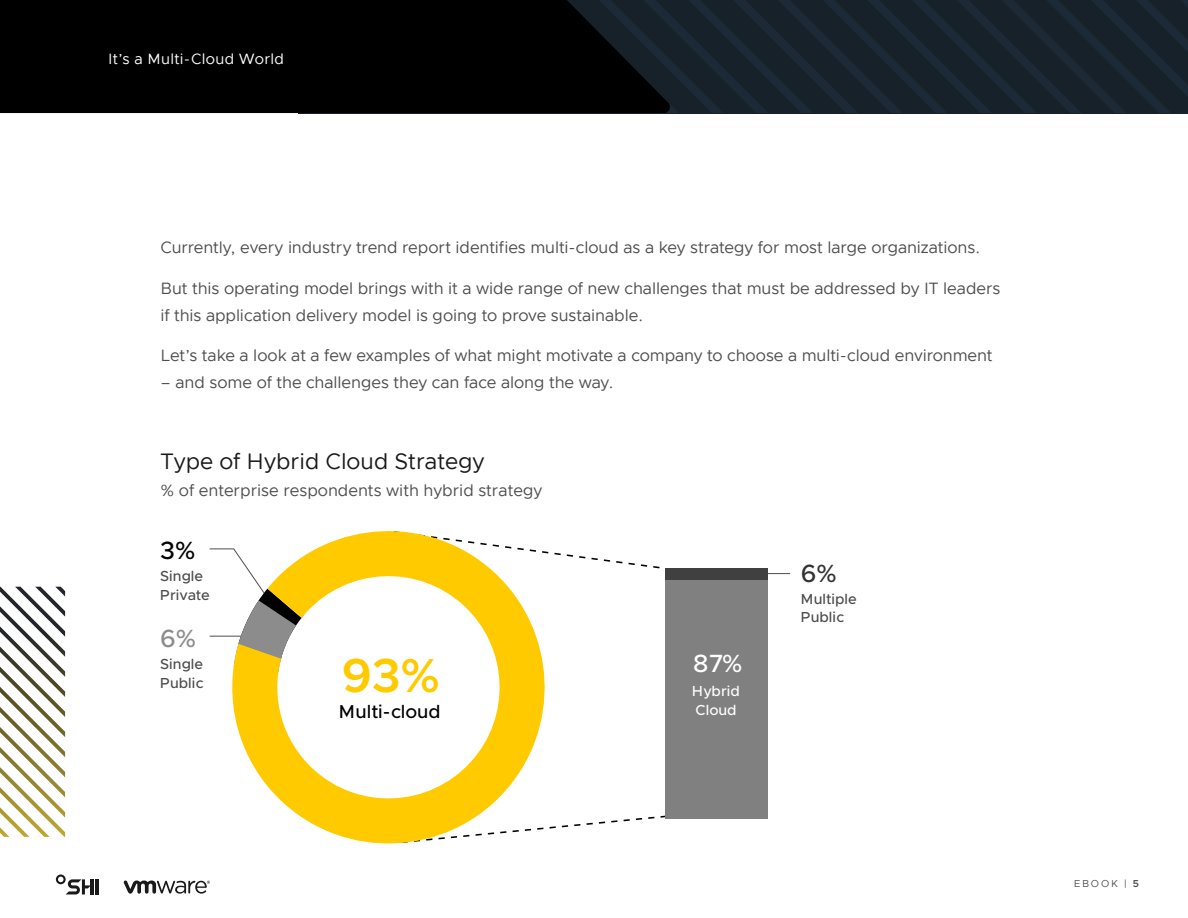
<style>
.page{position:relative;width:1188px;height:918px;background:#fff}
.page>*{position:absolute;margin:0;border:0;box-sizing:border-box;transform-origin:0 0}
.t1{font:600 48px "Metropolis";color:#ffca00}
.t2{font:500 25.05px "Metropolis";color:#fff}
.t3{font:500 25.05px "Metropolis";color:#8c8c8c}
.t4{font:500 25.05px "Metropolis";color:#000}
.t5{font:500 25.05px "Metropolis";color:#333}
.t6{font:22.5px "Metropolis";color:#1a1a1a}
.t7{font:500 18.75px "Metropolis";color:#000}
.t8{font:16.5px/27px "Metropolis";letter-spacing:-.005em;color:#4d4e4f}
.t9{font:15px "Metropolis";letter-spacing:.02em;color:#fff}
.t10{font:500 14.55px/18.8px "Metropolis";color:#4c4c4e}
.t11{font:500 14.55px/18.8px "Metropolis";color:#fff}
.t12{font:10.2px "Metropolis";letter-spacing:.17em;color:#4d4d4f}
.s1{font-weight:600}
</style>
<div class="page">
<svg style="left:672px;top:0;width:516px;height:113px;background:#18232c"></svg>
<svg style="left:0;top:0;width:672px;height:113px;background:#010203"></svg>
<svg style="left:123px;top:880px;width:87px;height:14px"></svg>
<hr style="left:96px;top:879px;width:3px;height:15px;background:#1a1a1a">
<svg style="left:56px;top:874px;width:35px;height:20px"></svg>
<hr style="left:91px;top:879px;width:3px;height:15px;background:#1a1a1a">
<svg style="left:566px;top:554px;width:94px;height:15px"></svg>
<svg style="left:562px;top:815px;width:103px;height:13px"></svg>
<hr style="left:750px;top:573px;width:40px;height:1px;background:#54565b">
<div style="left:665px;top:568px;width:102px;height:48px;background:#404040"></div>
<svg style="left:222px;top:531px;width:340px;height:313px"></svg>
<div style="left:665px;top:580px;width:102px;height:239px;background:#808080"></div>
<svg style="left:0;top:587px;width:65px;height:250px"></svg>
<p class="t9" style="left:108px;top:50px;width:178px">It’s a Multi-Cloud World</p>
<p class="t8" style="left:160px;top:234px;width:821px">Currently, every industry trend report identifies multi-cloud as a key strategy for most large organizations.</p>
<p class="t8" style="left:160px;top:274px;width:841px">But this operating model brings with it a wide range of new challenges that must be addressed by IT leaders if this application delivery model is going to prove sustainable.</p>
<p class="t8" style="left:160px;top:342px;width:834px">Let’s take a look at a few examples of what might motivate a company to choose a multi-cloud environment</p>
<p class="t8" style="left:160px;top:369px;width:455px">– and some of the challenges they can face along the way.</p>
<h3 class="t6" style="left:160px;top:447px;width:326px">Type of Hybrid Cloud Strategy</h3>
<p class="t8" style="left:160px;top:477px;width:383px">% of enterprise respondents with hybrid strategy</p>
<h2 class="t4" style="left:160px;top:535px;width:37px">3%</h2>
<p class="t10" style="left:160px;top:566px;width:51px">Single<br>Private</p>
<h2 class="t3" style="left:160px;top:622px;width:38px">6%</h2>
<p class="t10" style="left:160px;top:655px;width:45px">Single<br>Public</p>
<h1 class="t1" style="left:342px;top:645px;width:100px">93%</h1>
<p class="t7" style="left:339px;top:700px;width:103px">Multi-cloud</p>
<h2 class="t2" style="left:693px;top:647px;width:51px">87%</h2>
<p class="t11" style="left:692px;top:682px;width:49px">Hybrid<br>Cloud</p>
<h2 class="t5" style="left:801px;top:558px;width:38px">6%</h2>
<p class="t10" style="left:801px;top:589px;width:57px">Multiple<br>Public</p>
<p class="t12" style="left:1074px;top:877px;width:67px">EBOOK | <span class="s1">5</span></p>
</div>
